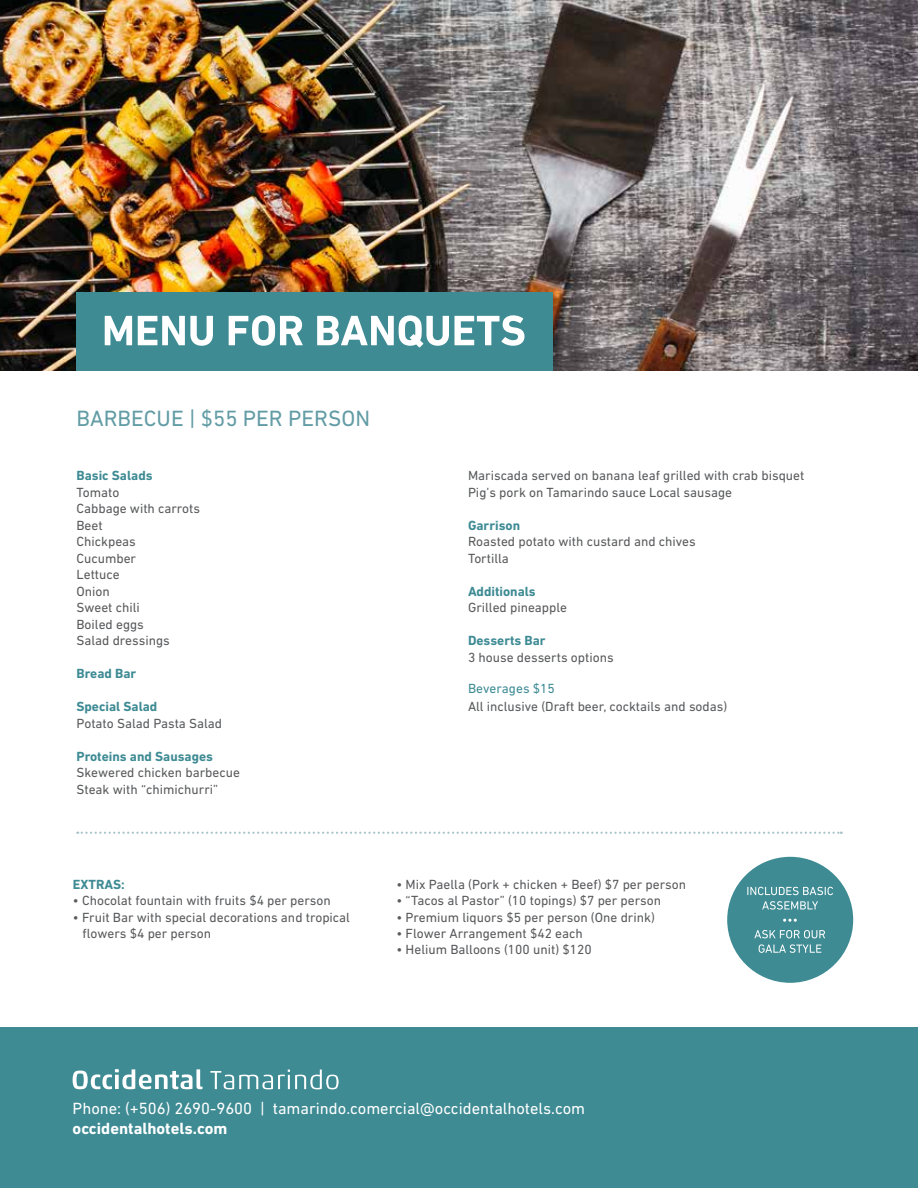
<style>
.page{position:relative;width:918px;height:1188px;background:#fff}
.page>*{position:absolute;margin:0;border:0;box-sizing:border-box;transform-origin:0 0}
.t1{font:22.5px "DIN Next LT Pro";color:#629ca5}
.t2{font:16.5px "DIN Next LT Pro";color:#fff}
.t3{font:700 16.5px "DIN Next LT Pro";color:#fff}
.t4{font:13.5px/16.5px "DIN Next LT Pro";color:#58595b}
.t5{font:700 13.5px "DIN Next LT Pro";color:#3e8b94}
.t6{font:13.5px "DIN Next LT Pro";color:#3e8b94}
</style>
<div class="page">
<div style="left:0;top:1028px;width:918px;height:160px;background:#3e8b94"></div>
<img style="left:0;top:0;width:918px;height:371px">
<div style="left:76px;top:292px;width:477px;height:79px;background:#3e8b94"></div>
<svg style="left:105px;top:315px;width:420px;height:33px"></svg>
<svg style="left:77px;top:832px;width:765px;height:2px"></svg>
<svg style="left:210px;top:1070px;width:129px;height:19px"></svg>
<svg style="left:73px;top:1069px;width:130px;height:20px"></svg>
<div style="left:727px;top:857px;width:126px;height:126px;background:#3e8b94;border-radius:50%"></div>
<svg style="left:759px;top:944px;width:62px;height:9px"></svg>
<svg style="left:754px;top:930px;width:71px;height:8px"></svg>
<svg style="left:783px;top:919px;width:14px;height:3px"></svg>
<svg style="left:762px;top:901px;width:56px;height:9px"></svg>
<svg style="left:747px;top:887px;width:86px;height:8px"></svg>
<h1 class="t1" style="left:76px;top:405px;width:295px">BARBECUE | $55 PER PERSON</h1>
<p class="t5" style="left:76px;top:468px;width:78px">Basic Salads</p>
<p class="t4" style="left:76px;top:484px;width:125px">Tomato<br>Cabbage with carrots<br>Beet<br>Chickpeas<br>Cucumber<br>Lettuce<br>Onion<br>Sweet chili<br>Boiled eggs<br>Salad dressings</p>
<p class="t5" style="left:76px;top:666px;width:61px">Bread Bar</p>
<p class="t5" style="left:76px;top:699px;width:82px">Special Salad</p>
<p class="t4" style="left:76px;top:715px;width:147px">Potato Salad Pasta Salad</p>
<p class="t5" style="left:76px;top:748px;width:138px">Proteins and Sausages</p>
<p class="t4" style="left:76px;top:764px;width:165px">Skewered chicken barbecue<br>Steak with “chimichurri”</p>
<p class="t4" style="left:468px;top:467px;width:338px">Mariscada served on banana leaf grilled with crab bisquet<br>Pig’s pork on Tamarindo sauce Local sausage</p>
<p class="t5" style="left:468px;top:517px;width:54px">Garrison</p>
<p class="t4" style="left:468px;top:533px;width:229px">Roasted potato with custard and chives<br>Tortilla</p>
<p class="t5" style="left:468px;top:583px;width:69px">Additionals</p>
<p class="t4" style="left:468px;top:599px;width:101px">Grilled pineapple</p>
<p class="t5" style="left:468px;top:633px;width:79px">Desserts Bar</p>
<p class="t4" style="left:468px;top:649px;width:147px">3 house desserts options</p>
<p class="t4" style="left:468px;top:698px;width:261px">All inclusive (Draft beer, cocktails and sodas)</p>
<p class="t6" style="left:468px;top:681px;width:88px">Beverages $15</p>
<p class="t5" style="left:73px;top:876px;width:53px">EXTRAS:</p>
<p class="t4" style="left:73px;top:892px;width:259px">• Chocolat fountain with fruits $4 per person</p>
<p class="t4" style="left:83px;top:909px;width:269px;text-indent:-10px">• Fruit Bar with special decorations and tropical flowers $4 per person</p>
<p class="t4" style="left:396px;top:876px;width:291px">• Mix Paella (Pork + chicken + Beef) $7 per person</p>
<p class="t4" style="left:396px;top:892px;width:266px">• “Tacos al Pastor” (10 topings) $7 per person</p>
<p class="t4" style="left:396px;top:909px;width:260px">• Premium liquors $5 per person (One drink)</p>
<p class="t4" style="left:396px;top:925px;width:188px">• Flower Arrangement $42 each</p>
<p class="t4" style="left:396px;top:941px;width:197px">• Helium Balloons (100 unit) $120</p>
<p class="t2" style="left:73px;top:1099px;width:514px">Phone: (+506) 2690-9600 | tamarindo.comercial@occidentalhotels.com</p>
<p class="t3" style="left:73px;top:1119px;width:156px">occidentalhotels.com</p>
</div>
